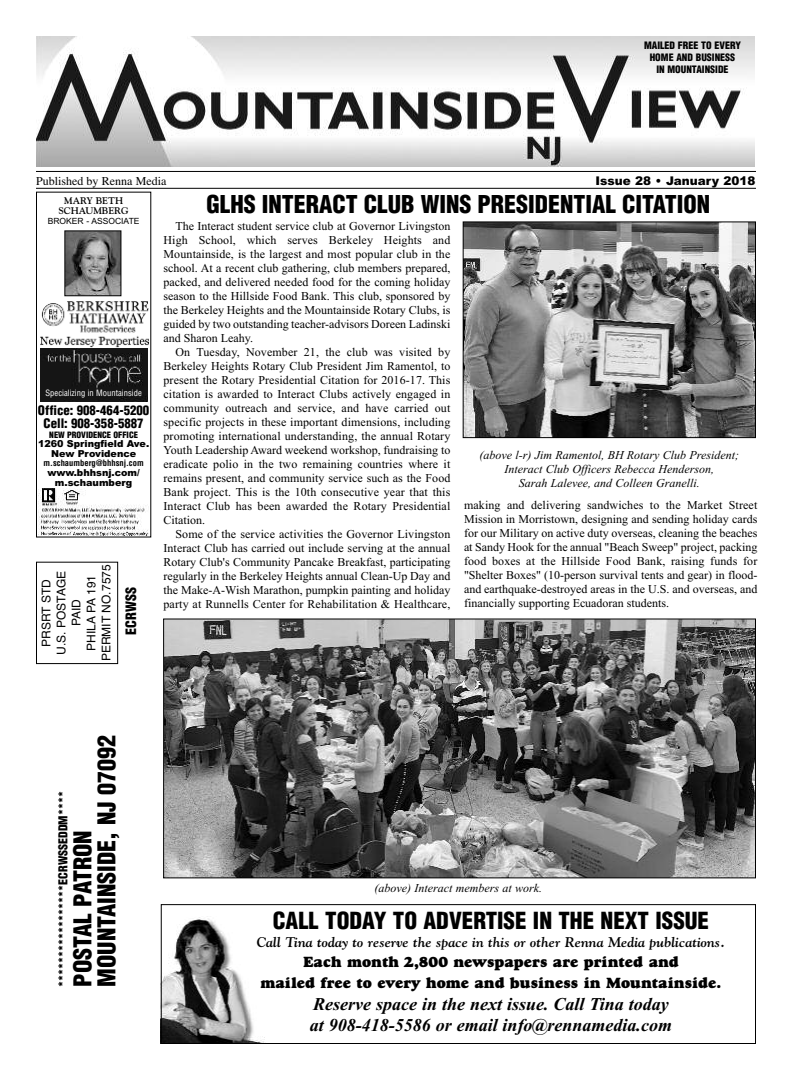
<style>
.page{position:relative;width:792px;height:1080px;background:#fff}
.page>*{position:absolute;margin:0;border:0;box-sizing:border-box;transform-origin:0 0}
.t1{font:900 condensed 24px/24px "Helvetica";color:#000}
.t2{font:900 condensed 23px "Helvetica";color:#000}
.t3{font:italic 700 18px/21px "Times New Roman";color:#000}
.t4{font:15px/21px "Goudy Heavyface";color:#000;text-align:center}
.t5{font:italic 700 14px "Goudy";color:#000}
.t6{font:900 condensed 14px "Helvetica";color:#000}
.t7{font:900 condensed 12.8px/12.8px "Helvetica";color:#000;text-align:center}
.t8{font:12px/14px "Times New Roman";color:#000;text-align:justify}
.t9{font:italic 12px/14px "Times New Roman";color:#000;text-align:center}
.t10{font:12px/15px "Helvetica";color:#000;text-align:center}
.t11{font:900 condensed 12px "Helvetica";color:#000}
.t12{font:12px "Times";color:#000}
.t13{font:900 12px "Arial";color:#000}
.t14{font:900 condensed 10px/12px "Helvetica";color:#000;text-align:center}
.t15{font:900 9.6px/9.6px "Arial";color:#000;text-align:center}
.t16{font:700 9.6px/9.6px "Goudy";color:#000;text-align:center}
.t17{font:condensed 8.5px "Helvetica";color:#fff}
.t18{font:700 condensed 8.5px "Helvetica";color:#000}
.t19{font:900 condensed 8.5px "Helvetica";color:#000}
.t20{font:8.5px "Arial";color:#000}
</style>
<div class="page">
<img style="left:36px;top:36px;width:719px;height:130px">
<hr style="left:36px;top:171px;width:720px;height:1px;background:#000">
<hr style="left:36px;top:188px;width:720px;height:1px;background:#000">
<div style="left:36px;top:562px;width:82px;height:102px;border:1px solid #000"></div>
<div style="left:36px;top:192px;width:115px;height:346px;border:1px solid #000"></div>
<img style="left:40px;top:298px;width:110px;height:51px">
<img style="left:66px;top:232px;width:53px;height:62px">
<div style="left:64px;top:230px;width:57px;height:66px;border:1px solid #000"></div>
<img style="left:40px;top:349px;width:108px;height:53px">
<img style="left:39px;top:488px;width:109px;height:48px">
<img style="left:163px;top:917px;width:102px;height:125px">
<div style="left:161px;top:904px;width:595px;height:140px;border:1px solid #000"></div>
<img style="left:465px;top:223px;width:289px;height:213px">
<div style="left:463px;top:221px;width:293px;height:217px;border:1px solid #000"></div>
<img style="left:165px;top:620px;width:589px;height:256px">
<div style="left:163px;top:618px;width:593px;height:260px;border:1px solid #000"></div>
<p class="t14" style="left:644px;top:40px;width:98px">MAILED FREE TO EVERY<br>HOME AND BUSINESS<br>IN MOUNTAINSIDE</p>
<p class="t12" style="left:36px;top:173px;width:132px">Published by Renna Media</p>
<p class="t13" style="left:595px;top:173px;width:162px">Issue 28 • January 2018</p>
<p class="t16" style="left:59px;top:196px;width:72px">MARY BETH<br>SCHAUMBERG</p>
<p class="t20" style="left:48px;top:216px;width:93px">BROKER - ASSOCIATE</p>
<p class="t17" style="left:46px;top:389px;width:98px">Specializing in Mountainside</p>
<p class="t7" style="left:38px;top:404px;width:113px">Office: 908-464-5200<br>Cell: 908-358-5887</p>
<p class="t19" style="left:49px;top:430px;width:90px">NEW PROVIDENCE OFFICE</p>
<p class="t15" style="left:38px;top:439px;width:113px">1260 Springfield Ave.<br>New Providence</p>
<p class="t18" style="left:44px;top:458px;width:102px">m.schaumberg@bhhsnj.com</p>
<p class="t15" style="left:47px;top:468px;width:94px">www.bhhsnj.com/ m.schaumberg</p>
<p class="t10" style="left:39px;top:661px;width:98px;rotate:-90deg">PRSRT STD<br>U.S. POSTAGE<br>PAID<br>PHILA PA 191<br>PERMIT NO.7575</p>
<p class="t6" style="left:123px;top:635px;width:49px;rotate:-90deg">ECRWSS</p>
<h1 class="t1" style="left:207px;top:193px;width:505px">GLHS INTERACT CLUB WINS PRESIDENTIAL CITATION</h1>
<p class="t8" style="left:164px;top:219px;width:288px;text-indent:12px">The Interact student service club at Governor Livingston High School, which serves Berkeley Heights and Mountainside, is the largest and most popular club in the school. At a recent club gathering, club members prepared, packed, and delivered needed food for the coming holiday season to the Hillside Food Bank. This club, sponsored by the Berkeley Heights and the Mountainside Rotary Clubs, is guided by two outstanding teacher-advisors Doreen Ladinski and Sharon Leahy.</p>
<p class="t8" style="left:164px;top:345px;width:288px;text-indent:12px">On Tuesday, November 21, the club was visited by Berkeley Heights Rotary Club President Jim Ramentol, to present the Rotary Presidential Citation for 2016-17. This citation is awarded to Interact Clubs actively engaged in community outreach and service, and have carried out specific projects in these important dimensions, including promoting international understanding, the annual Rotary Youth Leadership Award weekend workshop, fundraising to eradicate polio in the two remaining countries where it remains present, and community service such as the Food Bank project. This is the 10th consecutive year that this Interact Club has been awarded the Rotary Presidential Citation.</p>
<p class="t8" style="left:164px;top:527px;width:288px;text-indent:12px">Some of the service activities the Governor Livingston Interact Club has carried out include serving at the annual Rotary Club's Community Pancake Breakfast, participating regularly in the Berkeley Heights annual Clean-Up Day and the Make-A-Wish Marathon, pumpkin painting and holiday party at Runnells Center for Rehabilitation &amp; Healthcare,</p>
<p class="t9" style="left:480px;top:448px;width:261px">(above l-r) Jim Ramentol, BH Rotary Club President;<br>Interact Club Officers Rebecca Henderson,<br>Sarah Lalevee, and Colleen Granelli.</p>
<p class="t8" style="left:464px;top:498px;width:295px">making and delivering sandwiches to the Market Street Mission in Morristown, designing and sending holiday cards for our Military on active duty overseas, cleaning the beaches at Sandy Hook for the annual "Beach Sweep" project, packing food boxes at the Hillside Food Bank, raising funds for "Shelter Boxes" (10-person survival tents and gear) in flood&shy;and earthquake-destroyed areas in the U.S. and overseas, and financially supporting Ecuadoran students.</p>
<h1 class="t1" style="left:71px;top:987px;width:253px;rotate:-90deg">POSTAL PATRON<br>MOUNTAINSIDE, NJ 07092</h1>
<p class="t11" style="left:56px;top:987px;width:197px;rotate:-90deg">*****************ECRWSSEDDM****</p>
<p class="t9" style="left:375px;top:881px;width:169px">(above) Interact members at work.</p>
<h2 class="t2" style="left:273px;top:907px;width:438px">CALL TODAY TO ADVERTISE IN THE NEXT ISSUE</h2>
<p class="t5" style="left:257px;top:934px;width:470px">Call Tina today to reserve the space in this or other Renna Media publications.</p>
<p class="t4" style="left:261px;top:952px;width:463px">Each month 2,800 newspapers are printed and<br>mailed free to every home and business in Mountainside.</p>
<h3 class="t3" style="left:310px;top:993px;width:364px">Reserve space in the next issue. Call Tina today at 908-418-5586 or email info@rennamedia.com</h3>
</div>
